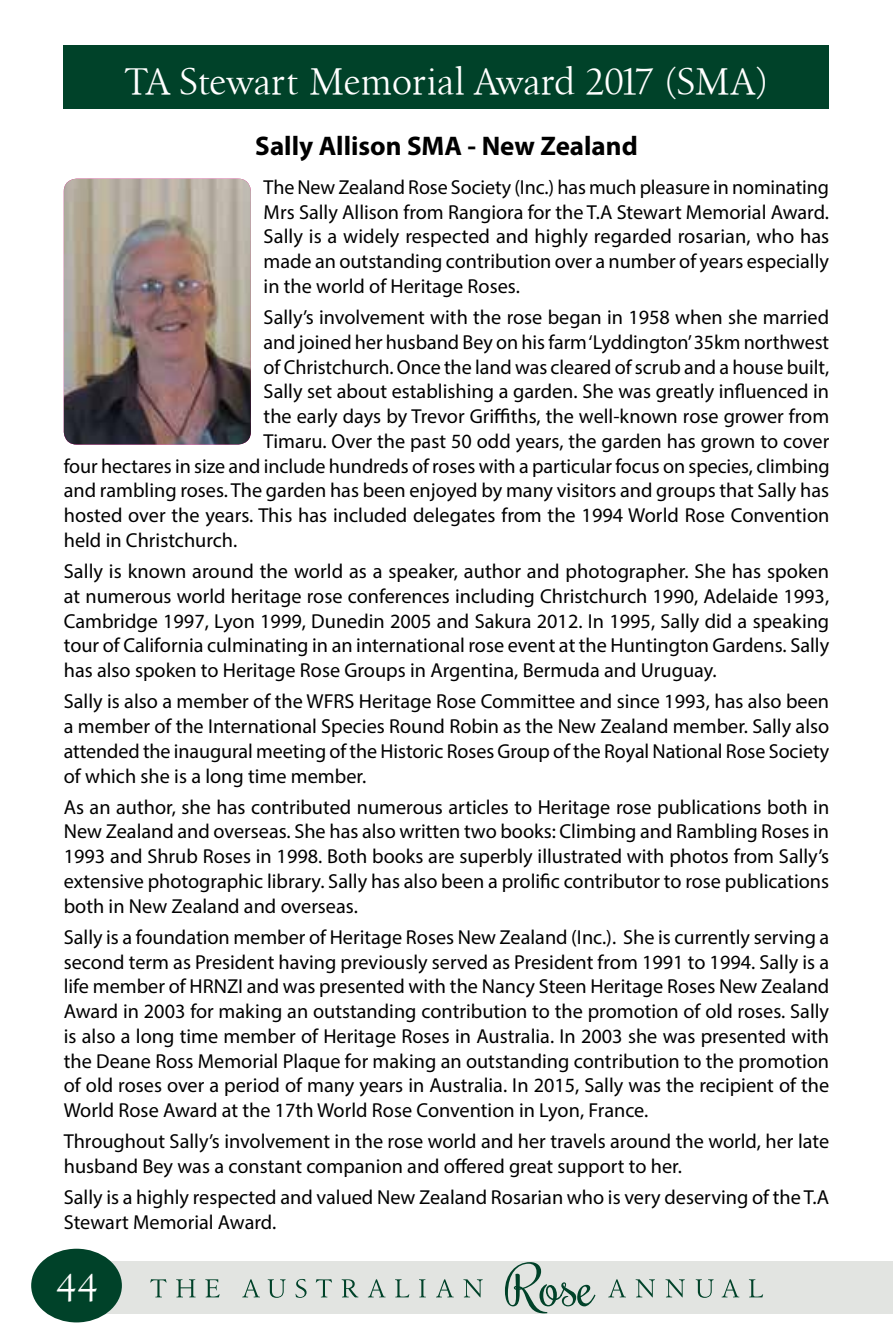
<style>
.page{position:relative;width:893px;height:1340px;background:#fff}
.page>*{position:absolute;margin:0;border:0;box-sizing:border-box;transform-origin:0 0}
.t1{font:40.5px "Birka";color:#fff}
.t2{font:38.25px "Birka";letter-spacing:-.01em;color:#fff}
.t3{font:700 27px "Myriad Pro";color:#000}
.t4{font:20.25px/24.8px "Myriad Pro";color:#000;text-align:justify}
</style>
<div class="page">
<div style="left:51px;top:1261px;width:842px;height:52px;background:#e2e4e1"></div>
<div style="left:31px;top:1248px;width:91px;height:74px;background:#004229;border-radius:50%"></div>
<svg style="left:150px;top:1262px;width:613px;height:51px"></svg>
<div style="left:64px;top:45px;width:765px;height:63px;background:#004229"></div>
<img style="left:64px;top:179px;width:187px;height:265px">
<h2 class="t2" style="left:124px;top:59px;width:646px">TA Stewart Memorial Award 2017 (SMA)</h2>
<h3 class="t3" style="left:255px;top:128px;width:384px">Sally Allison SMA - New Zealand</h3>
<p class="t4" style="left:264px;top:174px;width:567px">The New Zealand Rose Society (Inc.) has much pleasure in nominating Mrs Sally Allison from Rangiora for the T.A Stewart Memorial Award.<br>Sally is a widely respected and highly regarded rosarian, who has made an outstanding contribution over a number of years especially in the world of Heritage Roses.</p>
<p class="t4" style="left:264px;top:304px;width:567px">Sally’s involvement with the rose began in 1958 when she married</p>
<p class="t4" style="left:264px;top:329px;width:567px">and joined her husband Bey on his farm ‘Lyddington’ 35km northwest</p>
<p class="t4" style="left:264px;top:354px;width:567px">of Christchurch. Once the land was cleared of scrub and a house built,</p>
<p class="t4" style="left:264px;top:379px;width:567px">Sally set about establishing a garden. She was greatly influenced in</p>
<p class="t4" style="left:264px;top:403px;width:567px">the early days by Trevor Griffiths, the well-known rose grower from</p>
<p class="t4" style="left:264px;top:428px;width:567px">Timaru. Over the past 50 odd years, the garden has grown to cover</p>
<p class="t4" style="left:64px;top:453px;width:767px">four hectares in size and include hundreds of roses with a particular focus on species, climbing</p>
<p class="t4" style="left:64px;top:478px;width:767px">and rambling roses. The garden has been enjoyed by many visitors and groups that Sally has</p>
<p class="t4" style="left:64px;top:502px;width:767px">hosted over the years. This has included delegates from the 1994 World Rose Convention</p>
<p class="t4" style="left:64px;top:527px;width:175px">held in Christchurch.</p>
<p class="t4" style="left:64px;top:558px;width:767px">Sally is known around the world as a speaker, author and photographer. She has spoken at numerous world heritage rose conferences including Christchurch 1990, Adelaide 1993, Cambridge 1997, Lyon 1999, Dunedin 2005 and Sakura 2012. In 1995, Sally did a speaking tour of California culminating in an international rose event at the Huntington Gardens. Sally has also spoken to Heritage Rose Groups in Argentina, Bermuda and Uruguay.</p>
<p class="t4" style="left:64px;top:688px;width:767px">Sally is also a member of the WFRS Heritage Rose Committee and since 1993, has also been a member of the International Species Round Robin as the New Zealand member. Sally also attended the inaugural meeting of the Historic Roses Group of the Royal National Rose Society of which she is a long time member.</p>
<p class="t4" style="left:64px;top:794px;width:767px">As an author, she has contributed numerous articles to Heritage rose publications both in New Zealand and overseas. She has also written two books: Climbing and Rambling Roses in 1993 and Shrub Roses in 1998. Both books are superbly illustrated with photos from Sally’s extensive photographic library. Sally has also been a prolific contributor to rose publications both in New Zealand and overseas.</p>
<p class="t4" style="left:64px;top:924px;width:767px">Sally is a foundation member of Heritage Roses New Zealand (Inc.). She is currently serving a second term as President having previously served as President from 1991 to 1994. Sally is a life member of HRNZI and was presented with the Nancy Steen Heritage Roses New Zealand Award in 2003 for making an outstanding contribution to the promotion of old roses. Sally is also a long time member of Heritage Roses in Australia. In 2003 she was presented with the Deane Ross Memorial Plaque for making an outstanding contribution to the promotion of old roses over a period of many years in Australia. In 2015, Sally was the recipient of the World Rose Award at the 17th World Rose Convention in Lyon, France.</p>
<p class="t4" style="left:64px;top:1128px;width:767px">Throughout Sally’s involvement in the rose world and her travels around the world, her late husband Bey was a constant companion and offered great support to her.</p>
<p class="t4" style="left:64px;top:1184px;width:767px">Sally is a highly respected and valued New Zealand Rosarian who is very deserving of the T.A<br>Stewart Memorial Award.</p>
<h1 class="t1" style="left:56px;top:1264px;width:44px">44</h1>
</div>
